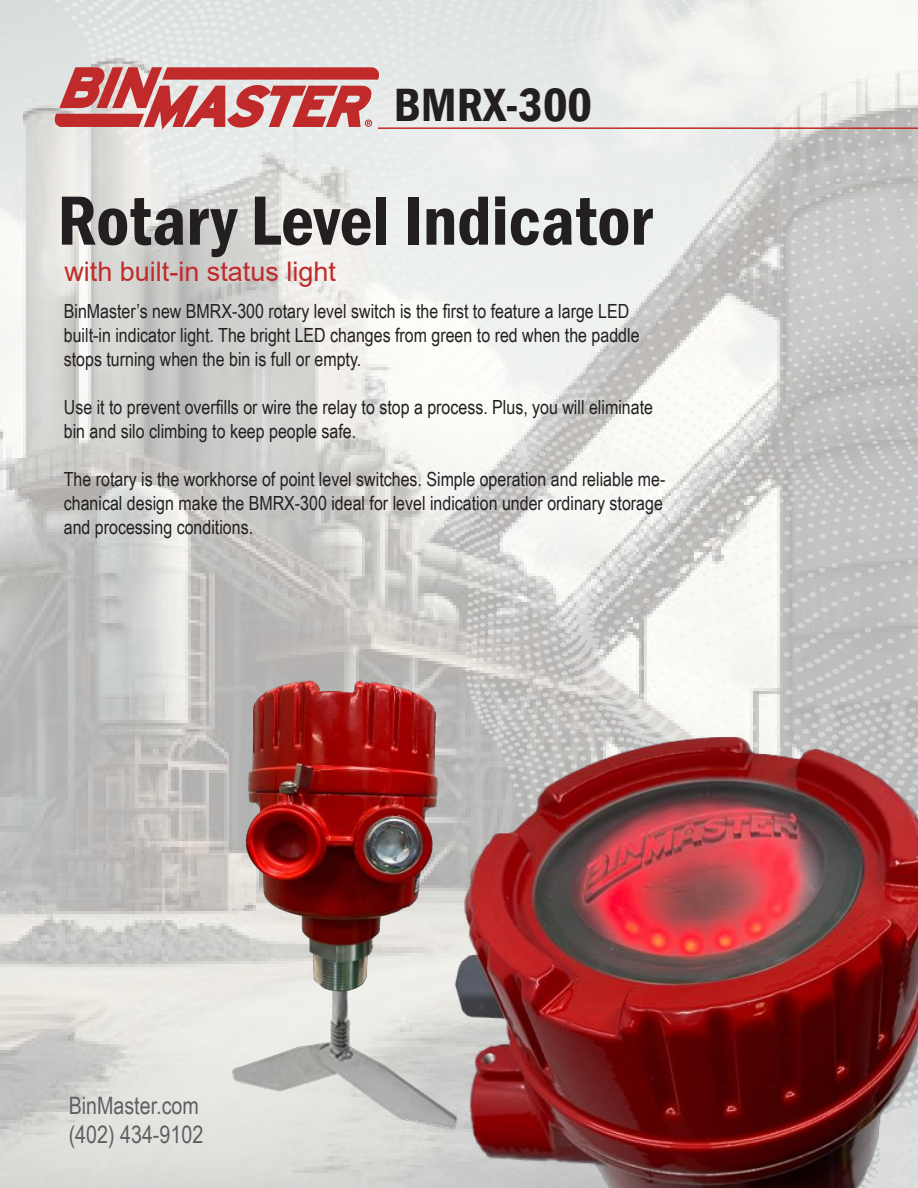
<style>
.page{position:relative;width:918px;height:1188px;background:#fff}
.page>*{position:absolute;margin:0;border:0;box-sizing:border-box;transform-origin:0 0}
.t1{font:600 condensed 72px "Franklin Gothic";color:#231f20}
.t2{font:600 condensed 48px "Franklin Gothic";color:#231f20}
.t3{font:27px "Arial";color:#c02a2a}
.t4{font:24px/28.8px "Arial Narrow";color:#5f5f62}
.t5{font:19.5px/24px "Arial Narrow";color:#231f20}
</style>
<div class="page">
<img style="left:2px;top:0;width:916px;height:1188px">
<img style="left:405px;top:702px;width:513px;height:486px">
<svg style="left:54px;top:67px;width:325px;height:63px;background:#ce7574"></svg>
<hr style="left:378px;top:127px;width:540px;height:2px;background:#c02a2a">
<h2 class="t2" style="left:394px;top:73px;width:200px">BMRX-300</h2>
<h1 class="t1" style="left:57px;top:173px;width:597px">Rotary Level Indicator</h1>
<h3 class="t3" style="left:64px;top:253px;width:273px">with built-in status light</h3>
<p class="t5" style="left:64px;top:299px;width:577px">BinMaster’s new BMRX-300 rotary level switch is the first to feature a large LED built-in indicator light. The bright LED changes from green to red when the paddle stops turning when the bin is full or empty.</p>
<p class="t5" style="left:64px;top:395px;width:591px">Use it to prevent overfills or wire the relay to stop a process. Plus, you will eliminate bin and silo climbing to keep people safe.</p>
<p class="t5" style="left:64px;top:467px;width:603px">The rotary is the workhorse of point level switches. Simple operation and reliable me&shy;chanical design make the BMRX-300 ideal for level indication under ordinary storage and processing conditions.</p>
<p class="t4" style="left:69px;top:1091px;width:136px">BinMaster.com (402) 434-9102</p>
</div>
